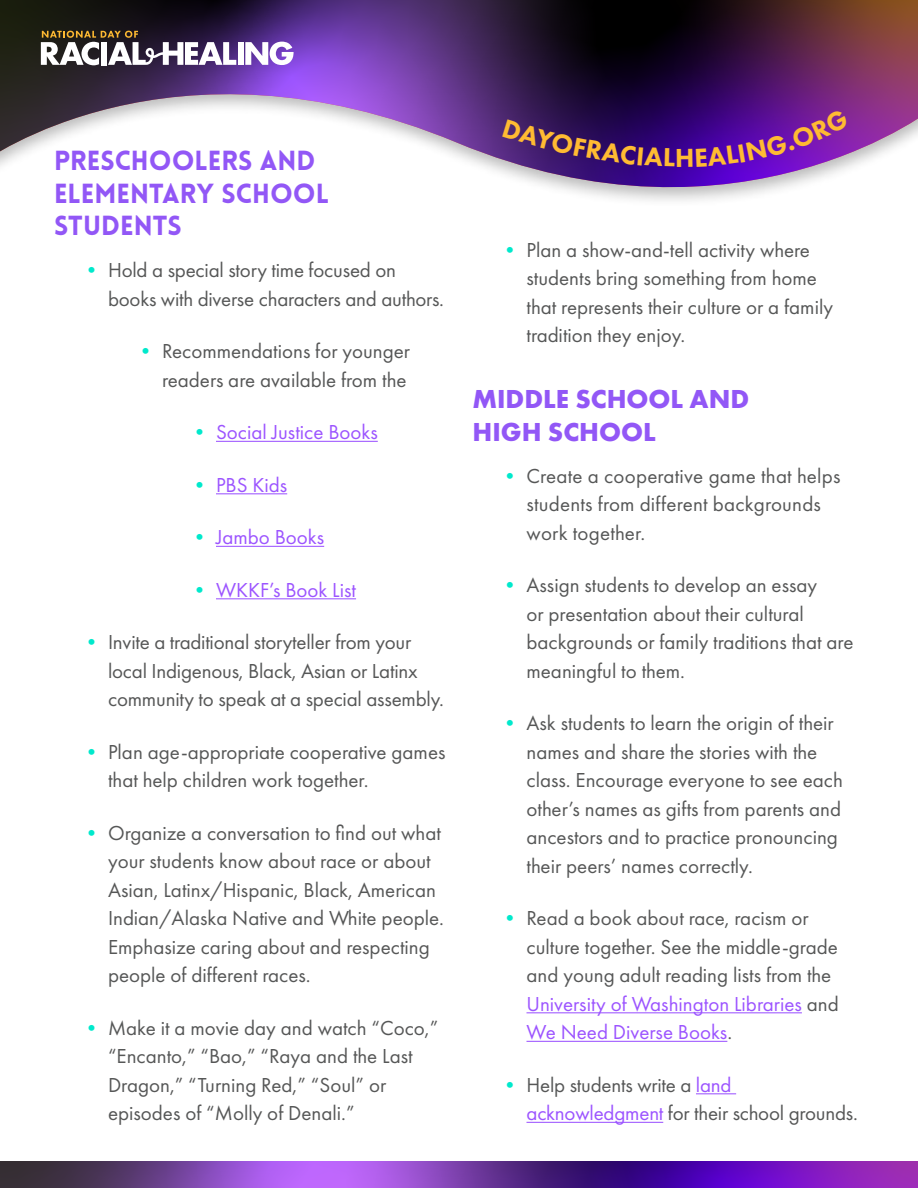
<style>
.page{position:relative;width:918px;height:1188px;background:#fff}
.page>*{position:absolute;margin:0;border:0;box-sizing:border-box;transform-origin:0 0}
.t1{font:900 27px/32.4px "Lovelo";color:#9257f6}
.t2{font:700 27px/32.4px "Futura PT";color:#9257f6}
.t3{font:21px/28.5px "Futura PT";color:#565757}
.t4{font:21px "Futura PT";color:#9c54ff}
.s1{color:#00e9cc}
.s2{color:#9c54ff}
</style>
<div class="page">
<img style="left:0;top:0;width:918px;height:201px">
<svg style="left:0;top:1161px;width:918px;height:27px;background:#7030a5"></svg>
<div style="left:238px;top:42px;width:6px;height:23px;background:#fff"></div>
<svg style="left:245px;top:42px;width:49px;height:23px"></svg>
<svg style="left:41px;top:31px;width:195px;height:34px"></svg>
<hr style="left:216px;top:441px;width:162px;height:1px;background:#9c54ff">
<hr style="left:216px;top:493px;width:71px;height:1px;background:#9c54ff">
<hr style="left:216px;top:546px;width:108px;height:1px;background:#9c54ff">
<hr style="left:216px;top:598px;width:140px;height:1px;background:#9c54ff">
<hr style="left:526px;top:1012px;width:276px;height:1px;background:#9c54ff">
<hr style="left:526px;top:1041px;width:201px;height:1px;background:#9c54ff">
<hr style="left:696px;top:1093px;width:40px;height:1px;background:#9c54ff">
<hr style="left:526px;top:1122px;width:137px;height:1px;background:#9c54ff">
<svg style="left:502px;top:108px;width:347px;height:59px;background:#491085"></svg>
<p class="t1" style="left:54px;top:145px;width:277px">PRESCHOOLERS and<br>ELEMENTARY SCHOOL<br>STUDENTS</p>
<p class="t3" style="left:108px;top:256px;width:338px;text-indent:-27px"><span class="s1">•</span> Hold a special story time focused on books with diverse characters and authors.</p>
<p class="t3" style="left:135px;top:337px;width:277px;text-align:right"><span class="s1">•</span> Recommendations for younger readers are available from the</p>
<p class="t4" style="left:189px;top:420px;width:190px"><span class="s1">•</span> Social Justice Books</p>
<p class="t4" style="left:189px;top:472px;width:100px"><span class="s1">•</span> PBS Kids</p>
<p class="t4" style="left:189px;top:525px;width:137px"><span class="s1">•</span> Jambo Books</p>
<p class="t4" style="left:189px;top:577px;width:169px"><span class="s1">•</span> WKKF’s Book List</p>
<p class="t3" style="left:108px;top:628px;width:338px;text-indent:-27px"><span class="s1">•</span> Invite a traditional storyteller from your local Indigenous, Black, Asian or Latinx community to speak at a special assembly.</p>
<p class="t3" style="left:108px;top:737px;width:339px;text-indent:-27px"><span class="s1">•</span> Plan age-appropriate cooperative games that help children work together.</p>
<p class="t3" style="left:108px;top:818px;width:338px;text-indent:-27px"><span class="s1">•</span> Organize a conversation to find out what your students know about race or about Asian, Latinx/Hispanic, Black, American Indian/Alaska Native and White people.<br>Emphasize caring about and respecting people of different races.</p>
<p class="t3" style="left:108px;top:1013px;width:332px;text-indent:-27px"><span class="s1">•</span> Make it a movie day and watch “Coco,” “Encanto,” “Bao,” “Raya and the Last Dragon,” “Turning Red,” “Soul” or episodes of “Molly of Denali.”</p>
<p class="t3" style="left:527px;top:235px;width:308px;text-indent:-27px"><span class="s1">•</span> Plan a show-and-tell activity where students bring something from home that represents their culture or a family tradition they enjoy.</p>
<p class="t2" style="left:472px;top:382px;width:278px">MIDDLE SCHOOL AND<br>HIGH SCHOOL</p>
<p class="t3" style="left:527px;top:461px;width:315px;text-indent:-27px"><span class="s1">•</span> Create a cooperative game that helps students from different backgrounds work together.</p>
<p class="t3" style="left:527px;top:571px;width:328px;text-indent:-27px"><span class="s1">•</span> Assign students to develop an essay<br>or presentation about their cultural backgrounds or family traditions that are meaningful to them.</p>
<p class="t3" style="left:527px;top:709px;width:318px;text-indent:-27px"><span class="s1">•</span> Ask students to learn the origin of their names and share the stories with the class. Encourage everyone to see each other’s names as gifts from parents and ancestors and to practice pronouncing their peers’ names correctly.</p>
<p class="t3" style="left:527px;top:904px;width:314px;text-indent:-27px"><span class="s1">•</span> Read a book about race, racism or culture together. See the middle-grade and young adult reading lists from the <span class="s2">University of Washington Libraries</span> and <span class="s2">We Need Diverse Books</span>.</p>
<p class="t3" style="left:527px;top:1070px;width:333px;text-indent:-27px"><span class="s1">•</span> Help students write a <span class="s2">land acknowledgment</span> for their school grounds.</p>
</div>
